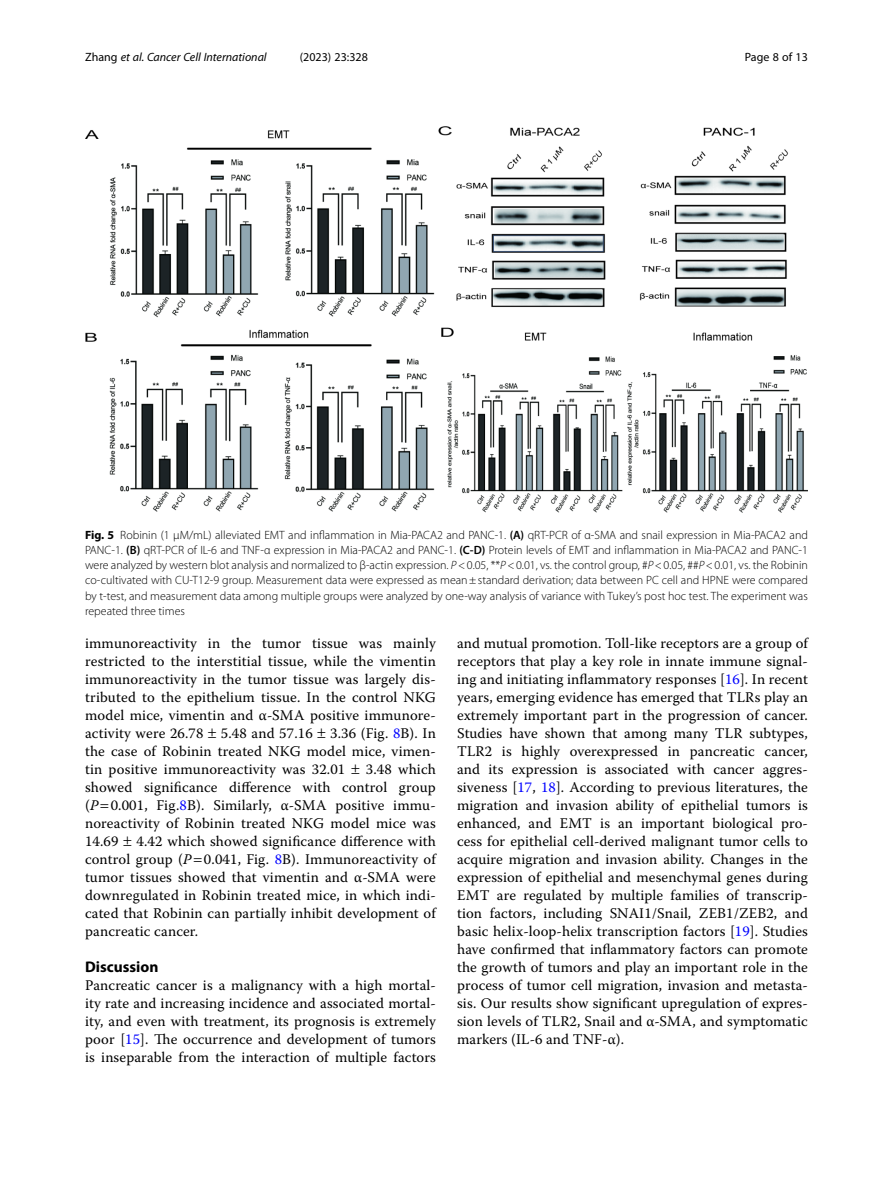
<style>
.page{position:relative;width:893px;height:1191px;background:#fff}
.page>*{position:absolute;margin:0;border:0;box-sizing:border-box;transform-origin:0 0}
.Head_1{font:700 15.45px "Myriad Pro";color:#000}
.Body_Text{font:14.7px/18px "Warnock Pro";letter-spacing:.01em;color:#000;text-align:justify}
.Figure_Caption{font:300 12px/15px "Myriad Pro";color:#000;text-align:justify}
.t1{font:italic 12px "Myriad Pro";color:#000}
.t2{font:12px "Myriad Pro";color:#000}
.s1{font-style:normal}
.s2{font-weight:700}
.s3{font-weight:600}
.s4{font-style:italic}
.s5{color:#00f}
</style>
<div class="page">
<img style="left:85px;top:126px;width:723px;height:386px">
<p class="t1" style="left:85px;top:50px;width:183px"><span class="s1">Zhang</span> et al. Cancer Cell International</p>
<p class="t2" style="left:300px;top:50px;width:70px">(2023) 23:328</p>
<p class="t2" style="left:745px;top:50px;width:65px">Page 8 of 13</p>
<p class="Figure_Caption" style="left:85px;top:528px;width:724px"><span class="s2">Fig. 5</span> Robinin (1 µM/mL) alleviated EMT and inflammation in Mia-PACA2 and PANC-1. <span class="s3">(A)</span> qRT-PCR of α-SMA and snail expression in Mia-PACA2 and PANC-1. <span class="s3">(B)</span> qRT-PCR of IL-6 and TNF-α expression in Mia-PACA2 and PANC-1. <span class="s3">(C-D)</span> Protein levels of EMT and inflammation in Mia-PACA2 and PANC-1 were analyzed by western blot analysis and normalized to β-actin expression. <span class="s4">P</span>&lt;0.05, **<span class="s4">P</span>&lt;0.01, vs. the control group, #<span class="s4">P</span>&lt;0.05, ##<span class="s4">P</span>&lt;0.01, vs. the Robinin co-cultivated with CU-T12-9 group. Measurement data were expressed as mean±standard derivation; data between PC cell and HPNE were compared by t-test, and measurement data among multiple groups were analyzed by one-way analysis of variance with Tukey’s post hoc test. The experiment was repeated three times</p>
<p class="Body_Text" style="left:85px;top:634px;width:352px">immunoreactivity in the tumor tissue was mainly restricted to the interstitial tissue, while the vimentin immunoreactivity in the tumor tissue was largely dis&shy;tributed to the epithelium tissue. In the control NKG model mice, vimentin and α-SMA positive immunore&shy;activity were 26.78 5.48 and 57.16 3.36 (Fig. <span class="s5">8</span>B). In the case of Robinin treated NKG model mice, vimen&shy;tin positive immunoreactivity was 32.01</p>
<p class="Body_Text" style="left:85px;top:760px;width:352px;text-indent:281px">3.48 which showed significance difference with control group (<span class="s4">P</span> 0.001, Fig.<span class="s5">8</span>B). Similarly, α-SMA positive immu&shy;noreactivity of Robinin treated NKG model mice was 14.69 4.42 which showed significance difference with control group (<span class="s4">P</span> 0.041, Fig. <span class="s5">8</span>B). Immunoreactivity of tumor tissues showed that vimentin and α-SMA were downregulated in Robinin treated mice, in which indi&shy;cated that Robinin can partially inhibit development of pancreatic cancer.</p>
<p class="Head_1" style="left:85px;top:957px;width:75px">Discussion</p>
<p class="Body_Text" style="left:85px;top:976px;width:352px">Pancreatic cancer is a malignancy with a high mortal&shy;ity rate and increasing incidence and associated mortal&shy;ity, and even with treatment, its prognosis is extremely poor [<span class="s5">15</span>]. The occurrence and development of tumors is inseparable from the interaction of multiple factors</p>
<p class="Body_Text" style="left:457px;top:634px;width:352px">and mutual promotion. Toll-like receptors are a group of receptors that play a key role in innate immune signal&shy;ing and initiating inflammatory responses [<span class="s5">16</span>]. In recent years, emerging evidence has emerged that TLRs play an extremely important part in the progression of cancer.<br>Studies have shown that among many TLR subtypes, TLR2 is highly overexpressed in pancreatic cancer, and its expression is associated with cancer aggres&shy;siveness [<span class="s5">17</span>, <span class="s5">18</span>]. According to previous literatures, the migration and invasion ability of epithelial tumors is enhanced, and EMT is an important biological pro&shy;cess for epithelial cell-derived malignant tumor cells to acquire migration and invasion ability. Changes in the expression of epithelial and mesenchymal genes during EMT are regulated by multiple families of transcrip&shy;tion factors, including SNAI1/Snail, ZEB1/ZEB2, and basic helix-loop-helix transcription factors [<span class="s5">19</span>]. Studies have confirmed that inflammatory factors can promote the growth of tumors and play an important role in the process of tumor cell migration, invasion and metasta&shy;sis. Our results show significant upregulation of expres&shy;sion levels of TLR2, Snail and α-SMA, and symptomatic markers (IL-6 and TNF-α).</p>
</div>
